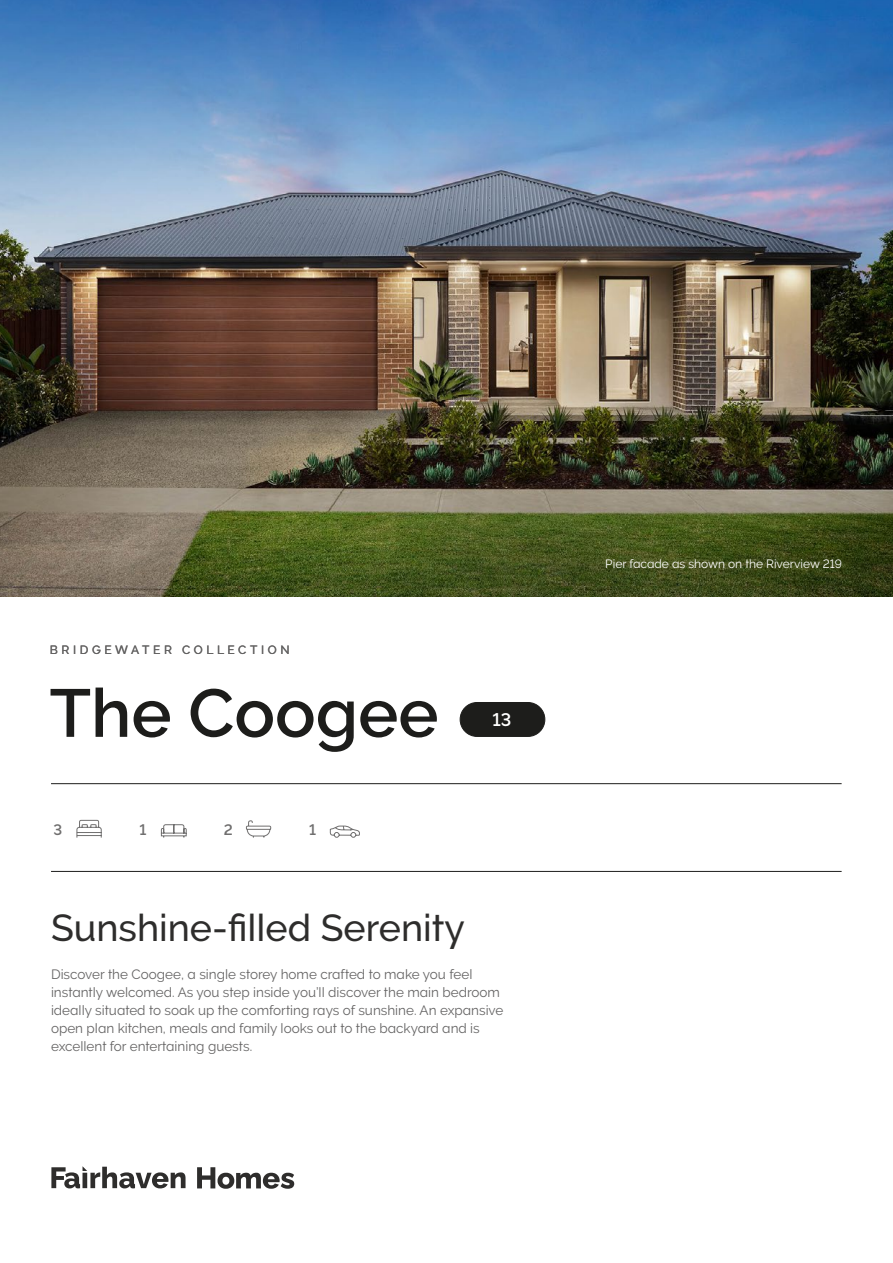
<style>
.page{position:relative;width:893px;height:1263px;background:#fff}
.page>*{position:absolute;margin:0;border:0;box-sizing:border-box;transform-origin:0 0}
.t1{font:600 67.5px "Raleway";color:#1d1d1b}
.t2{font:500 37.5px "Raleway";color:#2e2d2c}
.t3{font:600 18px "Raleway";color:#fff}
.t4{font:600 15px "Raleway";color:#706f6f}
.t5{font:13.5px/18px "Raleway";color:#646363}
.t6{font:12px "Raleway";color:#fff}
.t7{font:500 12px "Raleway";letter-spacing:.3em;color:#646363}
</style>
<div class="page">
<hr style="left:51px;top:871px;width:791px;height:1px;background:#1d1d1b">
<hr style="left:51px;top:783px;width:791px;height:1px;background:#1d1d1b">
<svg style="left:51px;top:1166px;width:243px;height:23px"></svg>
<img style="left:0;top:0;width:893px;height:596px">
<div style="left:460px;top:702px;width:85px;height:34px;background:#1d1d1b;border-radius:17px"></div>
<div style="left:460px;top:702px;width:85px;height:35px;border:1px solid #1d1d1b;border-radius:17px"></div>
<svg style="left:246px;top:820px;width:26px;height:18px"></svg>
<svg style="left:161px;top:824px;width:26px;height:14px"></svg>
<svg style="left:76px;top:819px;width:26px;height:19px"></svg>
<svg style="left:329px;top:825px;width:31px;height:13px"></svg>
<p class="t7" style="left:50px;top:643px;width:241px">BRIDGEWATER COLLECTION</p>
<h1 class="t1" style="left:50px;top:674px;width:390px">The Coogee</h1>
<p class="t4" style="left:53px;top:821px;width:10px">3</p>
<p class="t4" style="left:139px;top:821px;width:8px">1</p>
<p class="t4" style="left:224px;top:821px;width:10px">2</p>
<p class="t4" style="left:309px;top:821px;width:8px">1</p>
<h3 class="t3" style="left:492px;top:709px;width:20px">13</h3>
<h2 class="t2" style="left:51px;top:906px;width:415px">Sunshine-filled Serenity</h2>
<p class="t5" style="left:51px;top:965px;width:454px">Discover the Coogee, a single storey home crafted to make you feel instantly welcomed. As you step inside you’ll discover the main bedroom ideally situated to soak up the comforting rays of sunshine. An expansive open plan kitchen, meals and family looks out to the backyard and is excellent for entertaining guests.</p>
<p class="t6" style="left:605px;top:556px;width:238px">Pier facade as shown on the Riverview 219</p>
</div>
